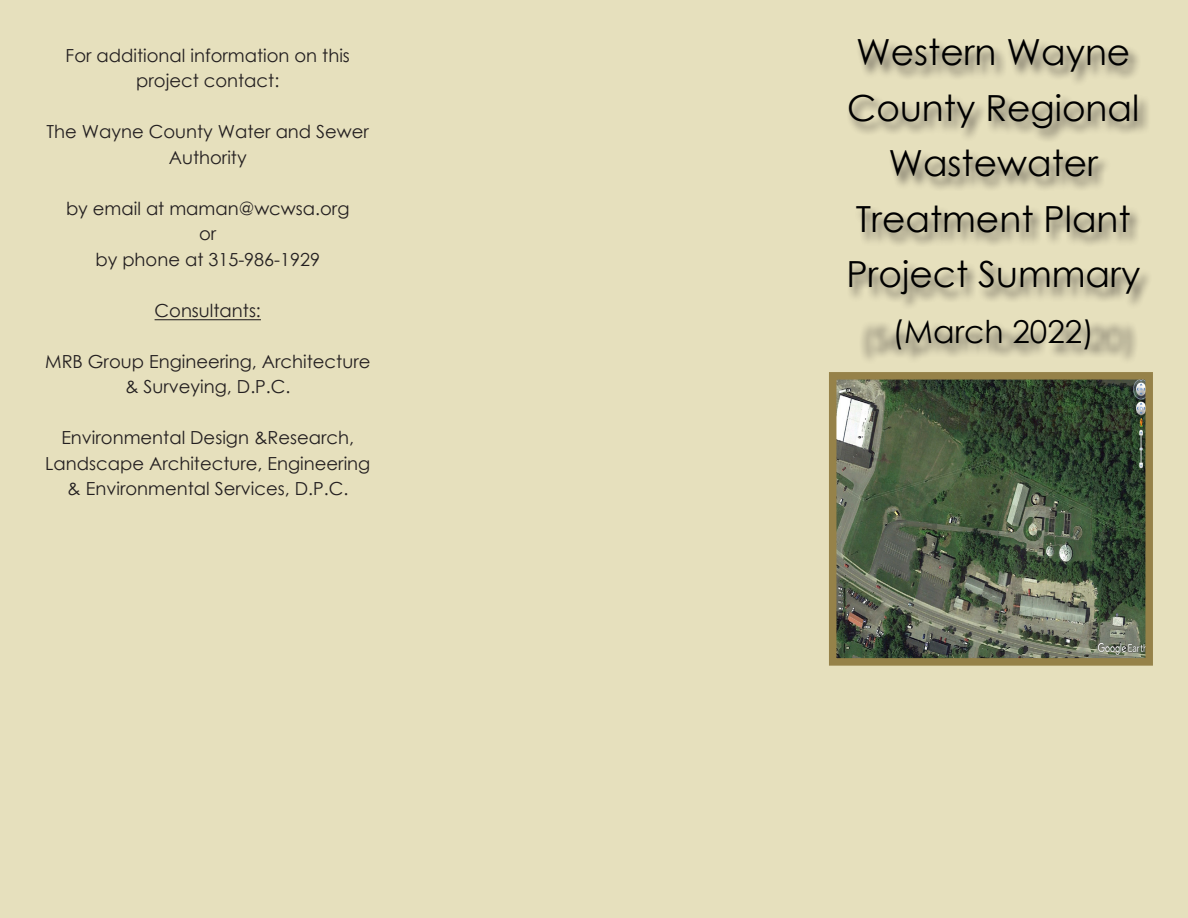
<style>
.page{position:relative;width:1188px;height:918px;background:#fff}
.page>*{position:absolute;margin:0;border:0;box-sizing:border-box;transform-origin:0 0}
.t1{font:36px/55.5px "Century Gothic";color:#000;text-align:center}
.t2{font:31.5px "Century Gothic";color:#000}
.t3{font:18px/25.5px "Century Gothic";color:#231f20;text-align:center}
</style>
<div class="page">
<div style="left:761px;top:0;width:427px;height:918px;background:#e6e0bd"></div>
<div style="left:847px;top:39px;width:306px;height:326px;background:#231f20;opacity:.75"></div>
<img style="left:838px;top:381px;width:306px;height:276px">
<div style="left:829px;top:372px;width:324px;height:294px;border:8px solid #968249"></div>
<div style="left:0;top:0;width:431px;height:918px;background:#e6e0bd"></div>
<div style="left:426px;top:1px;width:344px;height:917px;background:#e6e0bd"></div>
<hr style="left:155px;top:319px;width:106px;height:1px;background:#231f20">
<p class="t3" style="left:66px;top:42px;width:286px">For additional information on this project contact:</p>
<p class="t3" style="left:47px;top:119px;width:324px">The Wayne County Water and Sewer<br>Authority</p>
<p class="t3" style="left:66px;top:195px;width:285px">by email at maman@wcwsa.org or<br>by phone at 315-986-1929</p>
<p class="t3" style="left:155px;top:297px;width:108px">Consultants:</p>
<p class="t3" style="left:45px;top:348px;width:327px">MRB Group Engineering, Architecture &amp; Surveying, D.P.C.</p>
<p class="t3" style="left:45px;top:425px;width:327px">Environmental Design &amp;Research,<br>Landscape Architecture, Engineering &amp; Environmental Services, D.P.C.</p>
<p class="t1" style="left:846px;top:24px;width:295px">Western Wayne<br>County Regional<br>Wastewater<br>Treatment Plant<br>Project Summary</p>
<p class="t2" style="left:893px;top:309px;width:203px">(March 2022)</p>
</div>
